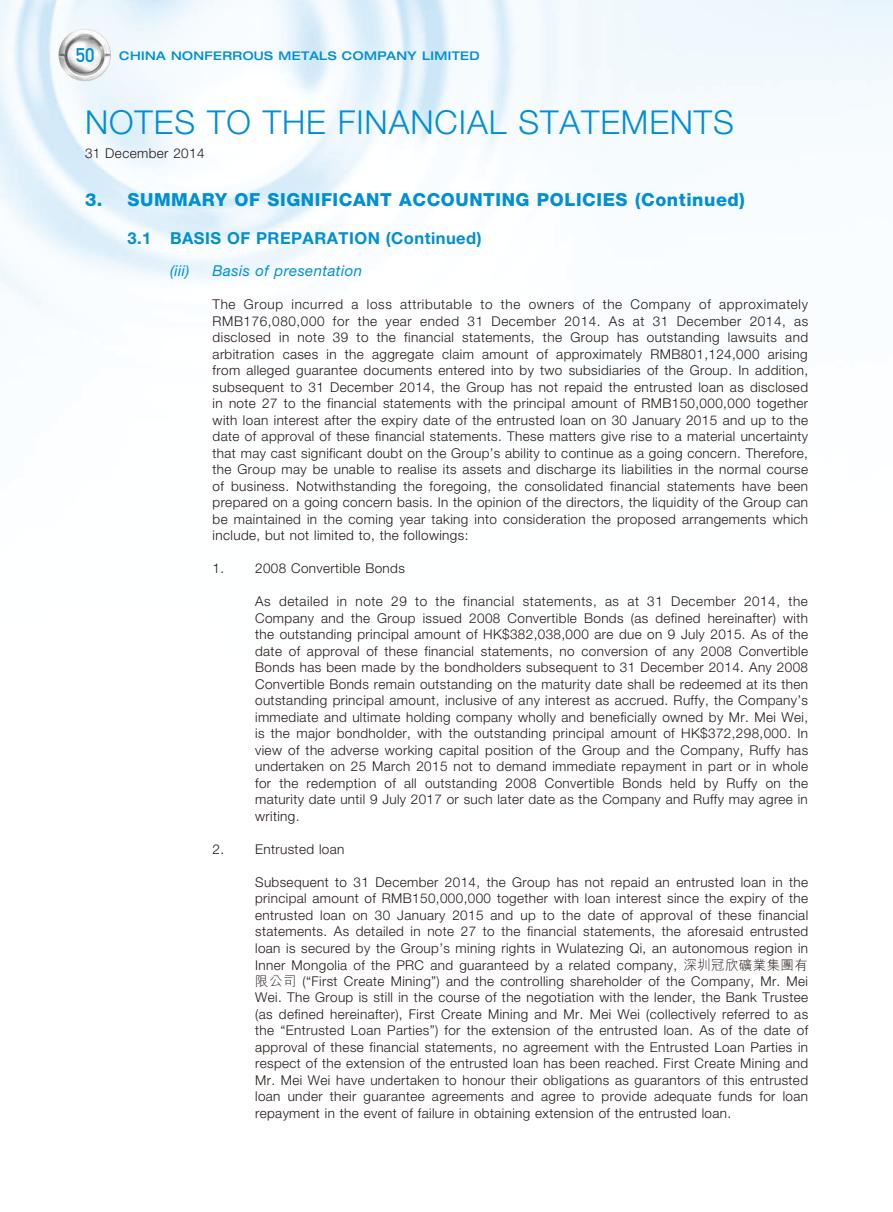
<style>
.page{position:relative;width:893px;height:1212px;background:#fff}
.page>*{position:absolute;margin:0;border:0;box-sizing:border-box;transform-origin:0 0}
.t1{font:300 33px "Helvetica Neue LT Std";letter-spacing:.03em;color:#008fd3}
.t2{font:19.5px "DIN Mittelschrift Std";color:#008fd3}
.t3{font:800 18px "Helvetica Neue LT Std";letter-spacing:.03em;color:#008fd3}
.t4{font:700 16.5px "Helvetica Neue LT Std";letter-spacing:.03em;color:#008fd3}
.t5{font:italic 15px "Helvetica Neue LT Std";letter-spacing:.03em;color:#008fd3}
.t6{font:300 13.5px/16.5px "Helvetica Neue LT Std";letter-spacing:.03em;color:#231916;text-align:justify}
.t7{font:500 expanded 12px "Helvetica Neue LT Std";letter-spacing:.03em;color:#008fd3}
.s1{font-family:"M Hei HK"}
</style>
<div class="page">
<img style="left:0;top:0;width:893px;height:308px">
<img style="left:59px;top:29px;width:52px;height:52px;border-radius:26px">
<h2 class="t2" style="left:76px;top:44px;width:20px">50</h2>
<p class="t7" style="left:119px;top:49px;width:362px">CHINA NONFERROUS METALS COMPANY LIMITED</p>
<h1 class="t1" style="left:85px;top:102px;width:650px">NOTES TO THE FINANCIAL STATEMENTS</h1>
<p class="t6" style="left:85px;top:145px;width:121px">31 December 2014</p>
<h3 class="t3" style="left:85px;top:189px;width:661px">3. SUMMARY OF SIGNIFICANT ACCOUNTING POLICIES (Continued)</h3>
<p class="t4" style="left:128px;top:228px;width:66px">3.1 BASIS</p>
<p class="t4" style="left:227px;top:228px;width:42px">OF PREPARATION</p>
<p class="t4" style="left:386px;top:228px;width:97px">(CONTINUED)</p>
<p class="t5" style="left:170px;top:261px;width:21px">(iii)</p>
<p class="t5" style="left:213px;top:261px;width:151px">Basis of presentation</p>
<p class="t6" style="left:213px;top:296px;width:597px">The Group incurred a loss attributable to the owners of the Company of approximately RMB176,080,000 for the year ended 31 December 2014. As at 31 December 2014, as disclosed in note 39 to the financial statements, the Group has outstanding lawsuits and arbitration cases in the aggregate claim amount of approximately RMB801,124,000 arising from alleged guarantee documents entered into by two subsidiaries of the Group. In addition, subsequent to 31 December 2014, the Group has not repaid the entrusted loan as disclosed in note 27 to the financial statements with the principal amount of RMB150,000,000 together with loan interest after the expiry date of the entrusted loan on 30 January 2015 and up to the date of approval of these financial statements. These matters give rise to a material uncertainty that may cast significant doubt on the Group’s ability to continue as a going concern. Therefore, the Group may be unable to realise its assets and discharge its liabilities in the normal course of business. Notwithstanding the foregoing, the consolidated financial statements have been prepared on a going concern basis. In the opinion of the directors, the liquidity of the Group can be maintained in the coming year taking into consideration the proposed arrangements which include, but not limited to, the followings:</p>
<p class="t6" style="left:213px;top:560px;width:194px">1. 2008 Convertible Bonds</p>
<p class="t6" style="left:255px;top:593px;width:555px">As detailed in note 29 to the financial statements, as at 31 December 2014, the Company and the Group issued 2008 Convertible Bonds (as defined hereinafter) with the outstanding principal amount of HK$382,038,000 are due on 9 July 2015. As of the date of approval of these financial statements, no conversion of any 2008 Convertible Bonds has been made by the bondholders subsequent to 31 December 2014. Any 2008<br>Convertible Bonds remain outstanding on the maturity date shall be redeemed at its then outstanding principal amount, inclusive of any interest as accrued. Ruffy, the Company’s immediate and ultimate holding company wholly and beneficially owned by Mr. Mei Wei, is the major bondholder, with the outstanding principal amount of HK$372,298,000. In view of the adverse working capital position of the Group and the Company, Ruffy has undertaken on 25 March 2015 not to demand immediate repayment in part or in whole for the redemption of all outstanding 2008 Convertible Bonds held by Ruffy on the maturity date until 9 July 2017 or such later date as the Company and Ruffy may agree in writing.</p>
<p class="t6" style="left:213px;top:840px;width:133px">2. Entrusted loan</p>
<p class="t6" style="left:255px;top:873px;width:555px">Subsequent to 31 December 2014, the Group has not repaid an entrusted loan in the principal amount of RMB150,000,000 together with loan interest since the expiry of the entrusted loan on 30 January 2015 and up to the date of approval of these financial statements. As detailed in note 27 to the financial statements, the aforesaid entrusted loan is secured by the Group’s mining rights in Wulatezing Qi, an autonomous region in Inner Mongolia of the PRC and guaranteed by a related company, <span class="s1">深圳冠欣礦業集團有限公司</span> (“First Create Mining”) and the controlling shareholder of the Company, Mr. Mei Wei. The Group is still in the course of the negotiation with the lender, the Bank Trustee (as defined hereinafter), First Create Mining and Mr. Mei Wei (collectively referred to as the “Entrusted Loan Parties”) for the extension of the entrusted loan. As of the date of approval of these financial statements, no agreement with the Entrusted Loan Parties in respect of the extension of the entrusted loan has been reached. First Create Mining and Mr. Mei Wei have undertaken to honour their obligations as guarantors of this entrusted loan under their guarantee agreements and agree to provide adequate funds for loan repayment in the event of failure in obtaining extension of the entrusted loan.</p>
</div>
